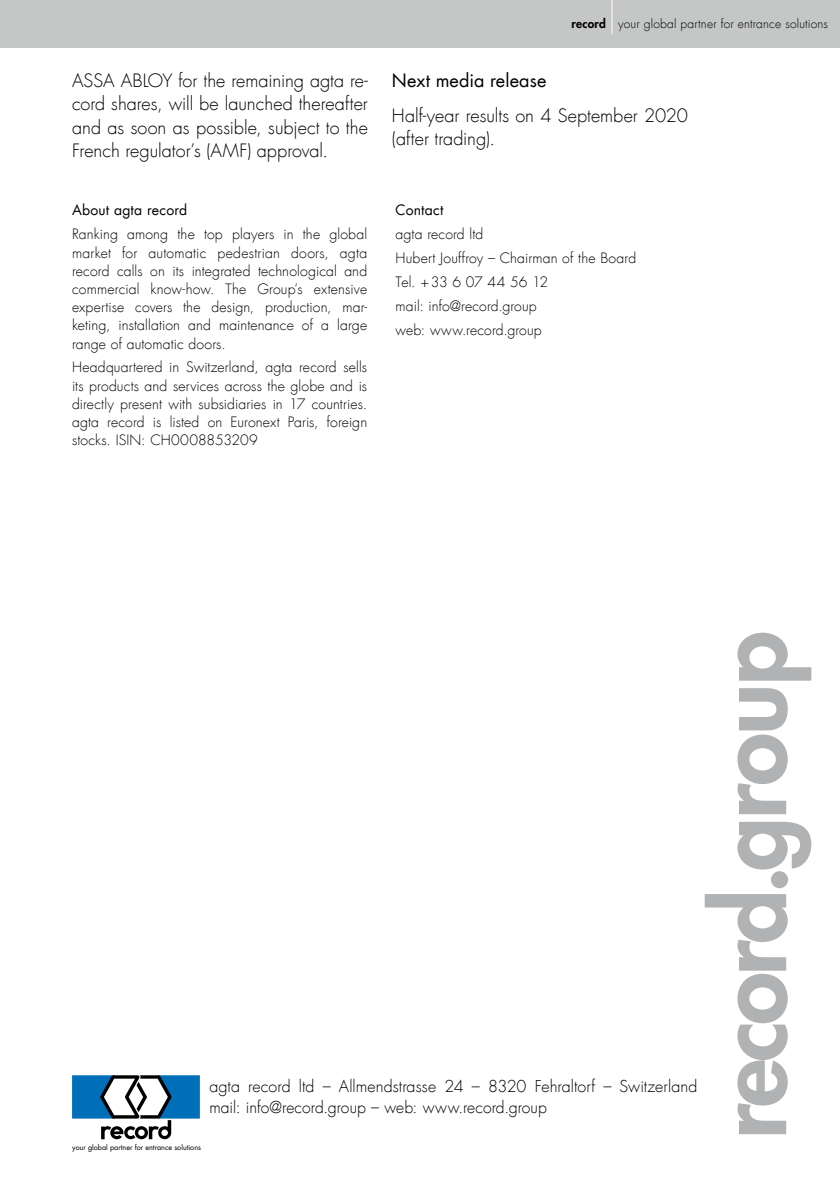
<style>
.page{position:relative;width:840px;height:1191px;background:#fff}
.page>*{position:absolute;margin:0;border:0;box-sizing:border-box;transform-origin:0 0}
.t1{font:800 96px "Futura Std";letter-spacing:-.025em;color:#b1b2b3}
.t2{font:300 18px/23.4px "Futura Com";color:#000;text-align:justify}
.t3{font:18px "Futura Com";letter-spacing:.005em;color:#000}
.t4{font:300 16px/20.8px "Futura Com";letter-spacing:.005em;color:#000}
.t5{font:300 14px/18.2px "Futura Com";letter-spacing:.005em;color:#000;text-align:justify}
.t6{font:14px "Futura Com";letter-spacing:.015em;color:#000}
.t7{font:300 12px "Futura Com";letter-spacing:.015em;color:#000}
.t8{font:7.2px "Futura Com";color:#000}
.s1{font-family:"Futura Std";font-weight:800}
</style>
<div class="page">
<svg style="left:72px;top:1075px;width:128px;height:64px"></svg>
<div style="left:0;top:0;width:839px;height:48px;background:#c5c6c6"></div>
<hr style="left:611px;top:0;width:1px;height:34px;background:#fff">
<p class="t7" style="left:571px;top:15px;width:258px"><span class="s1">record</span> your global partner for entrance solutions</p>
<p class="t2" style="left:72px;top:69px;width:297px">ASSA ABLOY for the remaining agta re&shy;cord shares, will be launched thereafter and as soon as possible, subject to the French regulator’s (AMF) approval.</p>
<p class="t3" style="left:392px;top:68px;width:156px">Next media release</p>
<p class="t2" style="left:392px;top:103px;width:297px">Half-year results on 4 September 2020 (after trading).</p>
<p class="t6" style="left:72px;top:201px;width:117px">About agta record</p>
<p class="t5" style="left:72px;top:225px;width:296px">Ranking among the top players in the global market for automatic pedestrian doors, agta record calls on its integrated technological and commercial know-how. The Group’s extensive expertise covers the design, production, mar&shy;keting, installation and maintenance of a large range of automatic doors.</p>
<p class="t5" style="left:72px;top:358px;width:296px">Headquartered in Switzerland, agta record sells its products and services across the globe and is directly present with subsidiaries in 17 countries. agta record is listed on Euronext Paris, foreign stocks. ISIN: CH0008853209</p>
<p class="t6" style="left:395px;top:201px;width:49px">Contact</p>
<p class="t5" style="left:395px;top:222px;width:242px;line-height:23.8px;text-align:left">agta record ltd<br>Hubert Jouffroy – Chairman of the Board<br>Tel. +33 6 07 44 56 12<br>mail: info@record.group<br>web: www.record.group</p>
<p class="t8" style="left:72px;top:1142px;width:130px">your global partner for entrance solutions</p>
<p class="t4" style="left:209px;top:1076px;width:489px">agta record ltd – Allmendstrasse 24 – 8320 Fehraltorf – Switzerland mail: info@record.group – web: www.record.group</p>
<h1 class="t1" style="left:689px;top:1139px;width:509px;rotate:-90deg">record.group</h1>
</div>
